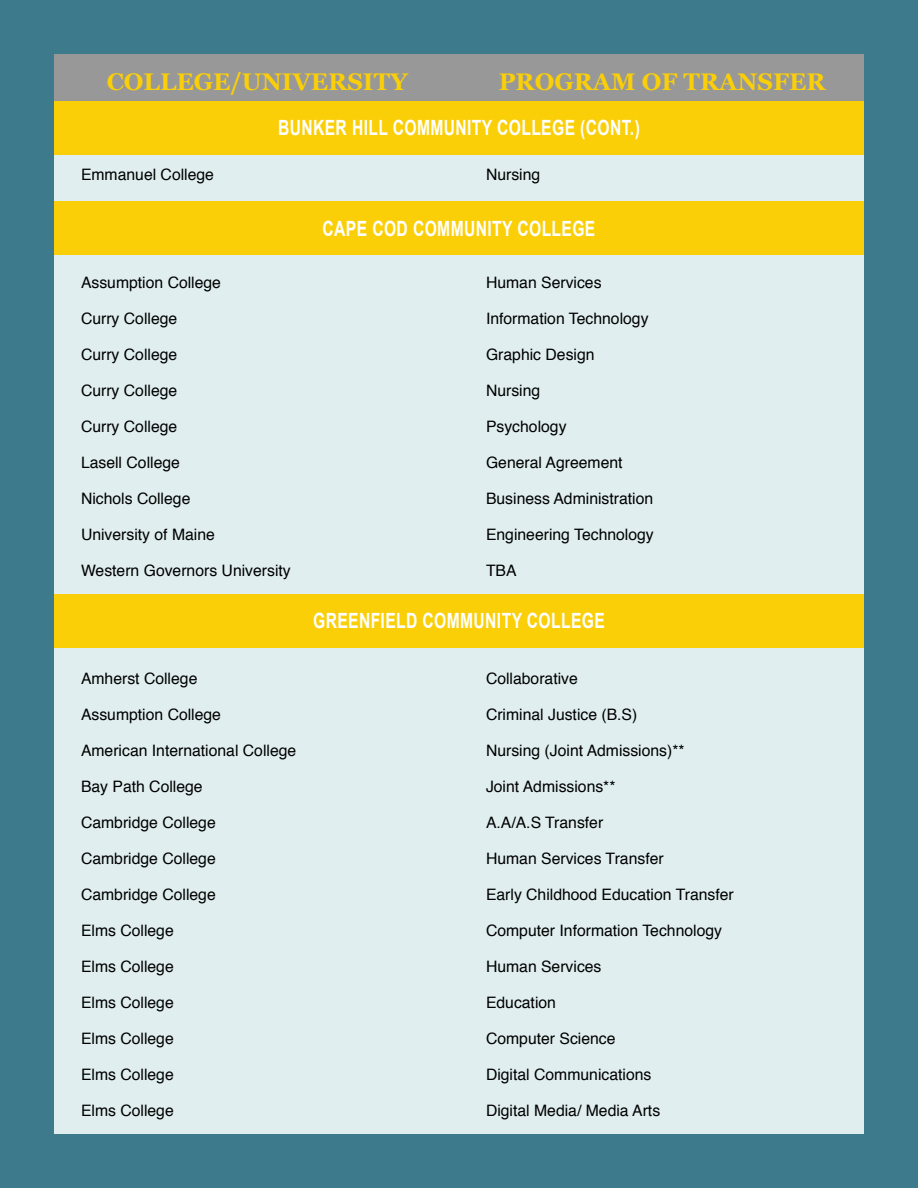
<style>
.page{position:relative;width:918px;height:1188px;background:#3c7a8c}
.page>*{position:absolute;margin:0;border:0;box-sizing:border-box;transform-origin:0 0}
.t1{font:700 24px "Georgia";color:#fbcf07}
.t2{font:700 21px "Arial";letter-spacing:.025em;color:#fff;scale:.74 1}
.t3{font:15.75px "Helvetica";color:#000}
</style>
<div class="page">
<div style="left:54px;top:146px;width:810px;height:988px;background:#e0eeef"></div>
<div style="left:54px;top:54px;width:406px;height:47px;background:#989898"></div>
<div style="left:460px;top:54px;width:404px;height:47px;background:#989898"></div>
<div style="left:54px;top:101px;width:810px;height:54px;background:#fbcf07"></div>
<div style="left:54px;top:201px;width:810px;height:54px;background:#fbcf07"></div>
<div style="left:54px;top:594px;width:810px;height:54px;background:#fbcf07"></div>
<h1 class="t1" style="left:107px;top:66px;width:302px">COLLEGE/UNIVERSITY</h1>
<h1 class="t1" style="left:499px;top:66px;width:328px">PROGRAM OF TRANSFER</h1>
<h2 class="t2" style="left:278px;top:114px;width:491px">BUNKER HILL COMMUNITY COLLEGE (CONT.)</h2>
<p class="t3" style="left:81px;top:162px;width:135px">Emmanuel College</p>
<p class="t3" style="left:486px;top:162px;width:56px">Nursing</p>
<h2 class="t2" style="left:323px;top:214px;width:370px">CAPE COD COMMUNITY COLLEGE</h2>
<p class="t3" style="left:81px;top:270px;width:142px">Assumption College</p>
<p class="t3" style="left:486px;top:270px;width:117px">Human Services</p>
<p class="t3" style="left:81px;top:306px;width:98px">Curry College</p>
<p class="t3" style="left:486px;top:306px;width:164px">Information Technology</p>
<p class="t3" style="left:81px;top:342px;width:98px">Curry College</p>
<p class="t3" style="left:486px;top:342px;width:110px">Graphic Design</p>
<p class="t3" style="left:81px;top:378px;width:98px">Curry College</p>
<p class="t3" style="left:486px;top:378px;width:56px">Nursing</p>
<p class="t3" style="left:81px;top:414px;width:98px">Curry College</p>
<p class="t3" style="left:486px;top:414px;width:82px">Psychology</p>
<p class="t3" style="left:81px;top:450px;width:100px">Lasell College</p>
<p class="t3" style="left:486px;top:450px;width:138px">General Agreement</p>
<p class="t3" style="left:81px;top:486px;width:111px">Nichols College</p>
<p class="t3" style="left:486px;top:486px;width:169px">Business Administration</p>
<p class="t3" style="left:81px;top:522px;width:135px">University of Maine</p>
<p class="t3" style="left:486px;top:522px;width:169px">Engineering Technology</p>
<p class="t3" style="left:81px;top:558px;width:211px">Western Governors University</p>
<p class="t3" style="left:486px;top:558px;width:32px">TBA</p>
<h2 class="t2" style="left:313px;top:607px;width:396px">GREENFIELD COMMUNITY COLLEGE</h2>
<p class="t3" style="left:81px;top:666px;width:118px">Amherst College</p>
<p class="t3" style="left:486px;top:666px;width:93px">Collaborative</p>
<p class="t3" style="left:81px;top:702px;width:142px">Assumption College</p>
<p class="t3" style="left:486px;top:702px;width:153px">Criminal Justice (B.S)</p>
<p class="t3" style="left:81px;top:738px;width:217px">American International College</p>
<p class="t3" style="left:486px;top:738px;width:200px">Nursing (Joint Admissions)**</p>
<p class="t3" style="left:81px;top:774px;width:123px">Bay Path College</p>
<p class="t3" style="left:486px;top:774px;width:131px">Joint Admissions**</p>
<p class="t3" style="left:81px;top:810px;width:136px">Cambridge College</p>
<p class="t3" style="left:486px;top:810px;width:119px">A.A/A.S Transfer</p>
<p class="t3" style="left:81px;top:846px;width:136px">Cambridge College</p>
<p class="t3" style="left:486px;top:846px;width:179px">Human Services Transfer</p>
<p class="t3" style="left:81px;top:882px;width:136px">Cambridge College</p>
<p class="t3" style="left:486px;top:882px;width:249px">Early Childhood Education Transfer</p>
<p class="t3" style="left:81px;top:918px;width:94px">Elms College</p>
<p class="t3" style="left:486px;top:918px;width:238px">Computer Information Technology</p>
<p class="t3" style="left:81px;top:954px;width:94px">Elms College</p>
<p class="t3" style="left:486px;top:954px;width:117px">Human Services</p>
<p class="t3" style="left:81px;top:990px;width:94px">Elms College</p>
<p class="t3" style="left:486px;top:990px;width:72px">Education</p>
<p class="t3" style="left:81px;top:1026px;width:94px">Elms College</p>
<p class="t3" style="left:486px;top:1026px;width:131px">Computer Science</p>
<p class="t3" style="left:81px;top:1062px;width:94px">Elms College</p>
<p class="t3" style="left:486px;top:1062px;width:167px">Digital Communications</p>
<p class="t3" style="left:81px;top:1098px;width:94px">Elms College</p>
<p class="t3" style="left:486px;top:1098px;width:176px">Digital Media/ Media Arts</p>
</div>
